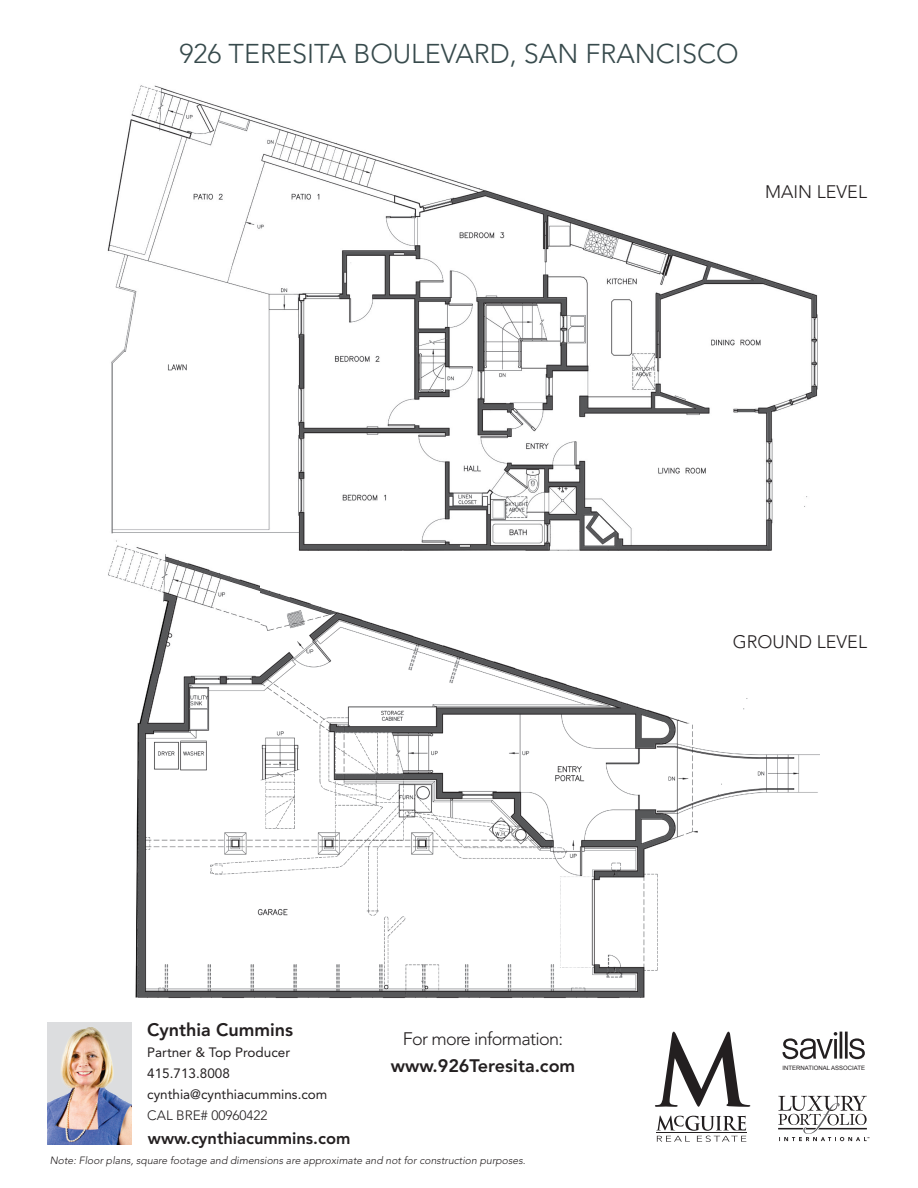
<style>
.page{position:relative;width:918px;height:1188px;background:#fff}
.page>*{position:absolute;margin:0;border:0;box-sizing:border-box;transform-origin:0 0}
.t1{font:300 27px "Avenir LT Std";color:#374a4c}
.t2{font:800 18px "Avenir LT Std";color:#231f20}
.t3{font:300 18px "Avenir LT Std";color:#231f20}
.t4{font:300 18px "Avenir LT Std";letter-spacing:-.04em;color:#231f20}
.t5{font:800 16.5px "Avenir LT Std";color:#231f20}
.t6{font:13.5px/21px "Avenir LT Std";color:#231f20}
.t7{font:300 13.5px "Avenir LT Std";color:#231f20}
.t8{font:italic 300 10.5px "Avenir LT Std";color:#231f20}
.t9{font:6px "Arial";color:#231f20}
</style>
<div class="page">
<img style="left:48px;top:1023px;width:84px;height:122px">
<svg style="left:783px;top:1032px;width:82px;height:27px"></svg>
<svg style="left:778px;top:1096px;width:91px;height:45px"></svg>
<svg style="left:656px;top:1116px;width:90px;height:26px"></svg>
<hr style="left:656px;top:1133px;width:90px;height:1px;background:#231f20">
<svg style="left:655px;top:1032px;width:95px;height:75px"></svg>
<img style="left:135px;top:588px;width:684px;height:411px">
<img style="left:107px;top:85px;width:711px;height:466px">
<img style="left:107px;top:538px;width:153px;height:135px">
<img style="left:166px;top:355px;width:70px;height:20px">
<h1 class="t1" style="left:179px;top:38px;width:561px">926 TERESITA BOULEVARD, SAN FRANCISCO</h1>
<h2 class="t3" style="left:765px;top:181px;width:103px">MAIN LEVEL</h2>
<h2 class="t2" style="left:147px;top:1019px;width:147px">Cynthia Cummins</h2>
<p class="t6" style="left:147px;top:1042px;width:182px">Partner &amp; Top Producer<br>415.713.8008 cynthia@cynthiacummins.com</p>
<p class="t7" style="left:147px;top:1108px;width:122px">CAL BRE# 00960422</p>
<h3 class="t5" style="left:148px;top:1129px;width:204px">www.cynthiacummins.com</h3>
<h2 class="t4" style="left:403px;top:1029px;width:162px">For more information:</h2>
<h2 class="t2" style="left:391px;top:1055px;width:186px">www.926Teresita.com</h2>
<p class="t8" style="left:50px;top:1154px;width:477px">Note: Floor plans, square footage and dimensions are approximate and not for construction purposes.</p>
<h2 class="t3" style="left:733px;top:631px;width:136px">GROUND LEVEL</h2>
<p class="t9" style="left:783px;top:1064px;width:84px">INTERNATIONAL ASSOCIATE</p>
</div>
